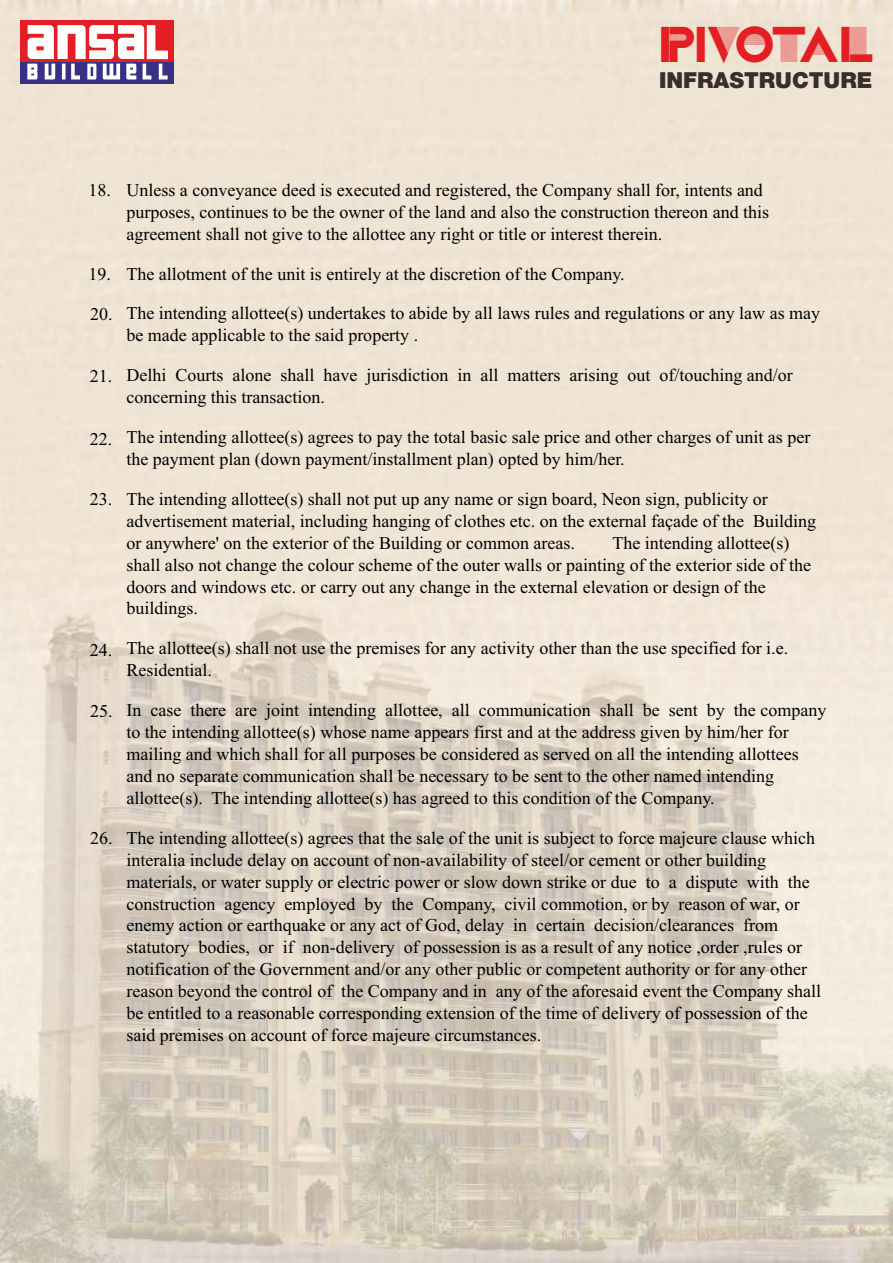
<style>
.page{position:relative;width:893px;height:1263px;background:#fff}
.page>*{position:absolute;margin:0;border:0;box-sizing:border-box;transform-origin:0 0}
.t1{font:43.95px "Cassandra Two";letter-spacing:-.065em;color:#e31f24}
.t2{font:900 22.05px "Helvetica Neue";color:#382e2b}
.t3{font:18px/21.9px "Times New Roman";color:#000}
</style>
<div class="page">
<img style="left:0;top:0;width:893px;height:1263px">
<div style="left:21px;top:20px;width:153px;height:42px;background:#e31f24"></div>
<div style="left:21px;top:62px;width:153px;height:22px;background:#383085"></div>
<svg style="left:27px;top:25px;width:141px;height:54px"></svg>
<h1 class="t1" style="left:659px;top:19px;width:217px">PIVOTAL</h1>
<p class="t2" style="left:659px;top:71px;width:215px">INFRASTRUCTURE</p>
<p class="t3" style="left:88px;top:181px;width:24px">18.</p>
<p class="t3" style="left:88px;top:265px;width:24px">19.</p>
<p class="t3" style="left:90px;top:305px;width:24px">20.</p>
<p class="t3" style="left:90px;top:367px;width:24px">21.</p>
<p class="t3" style="left:90px;top:429px;width:24px">22.</p>
<p class="t3" style="left:90px;top:490px;width:24px">23.</p>
<p class="t3" style="left:90px;top:640px;width:24px">24.</p>
<p class="t3" style="left:90px;top:702px;width:24px">25.</p>
<p class="t3" style="left:90px;top:829px;width:24px">26.</p>
<p class="t3" style="left:126px;top:181px;width:644px">Unless a conveyance deed is executed and registered, the Company shall for, intents and purposes, continues to be the owner of the land and also the construction thereon and this agreement shall not give to the allottee any right or title or interest therein.</p>
<p class="t3" style="left:126px;top:264px;width:500px">The allotment of the unit is entirely at the discretion of the Company.</p>
<p class="t3" style="left:126px;top:304px;width:695px">The intending allottee(s) undertakes to abide by all laws rules and regulations or any law as may be made applicable to the said property .</p>
<p class="t3" style="left:126px;top:366px;width:668px">Delhi Courts alone shall have jurisdiction in all matters arising out of/touching and/or concerning this transaction.</p>
<p class="t3" style="left:126px;top:428px;width:685px">The intending allottee(s) agrees to pay the total basic sale price and other charges of unit as per the payment plan (down payment/installment plan) opted by him/her.</p>
<p class="t3" style="left:126px;top:490px;width:691px">The intending allottee(s) shall not put up any name or sign board, Neon sign, publicity or advertisement material, including hanging of clothes etc. on the external façade of the Building or anywhere' on the exterior of the Building or common areas.</p>
<p class="t3" style="left:126px;top:533px;width:686px;text-indent:486px">The intending allottee(s) shall also not change the colour scheme of the outer walls or painting of the exterior side of the doors and windows etc. or carry out any change in the external elevation or design of the buildings.</p>
<p class="t3" style="left:126px;top:639px;width:663px">The allottee(s) shall not use the premises for any activity other than the use specified for i.e.<br>Residential.</p>
<p class="t3" style="left:126px;top:701px;width:701px">In case there are joint intending allottee, all communication shall be sent by the company to the intending allottee(s) whose name appears first and at the address given by him/her for mailing and which shall for all purposes be considered as served on all the intending allottees and no separate communication shall be necessary to be sent to the other named intending allottee(s). The intending allottee(s) has agreed to this condition of the Company.</p>
<p class="t3" style="left:126px;top:828px;width:696px">The intending allottee(s) agrees that the sale of the unit is subject to force majeure clause which interalia include delay on account of non-availability of steel/or cement or other building materials, or water supply or electric power or slow down strike or due to a dispute with the construction agency employed by the Company, civil commotion, or by reason of war, or enemy action or earthquake or any act of God, delay in certain decision/clearances from statutory bodies, or if non-delivery of possession is as a result of any notice ,order ,rules or notification of the Government and/or any other public or competent authority or for any other reason beyond the control of the Company and in any of the aforesaid event the Company shall be entitled to a reasonable corresponding extension of the time of delivery of possession of the said premises on account of force majeure circumstances.</p>
</div>
